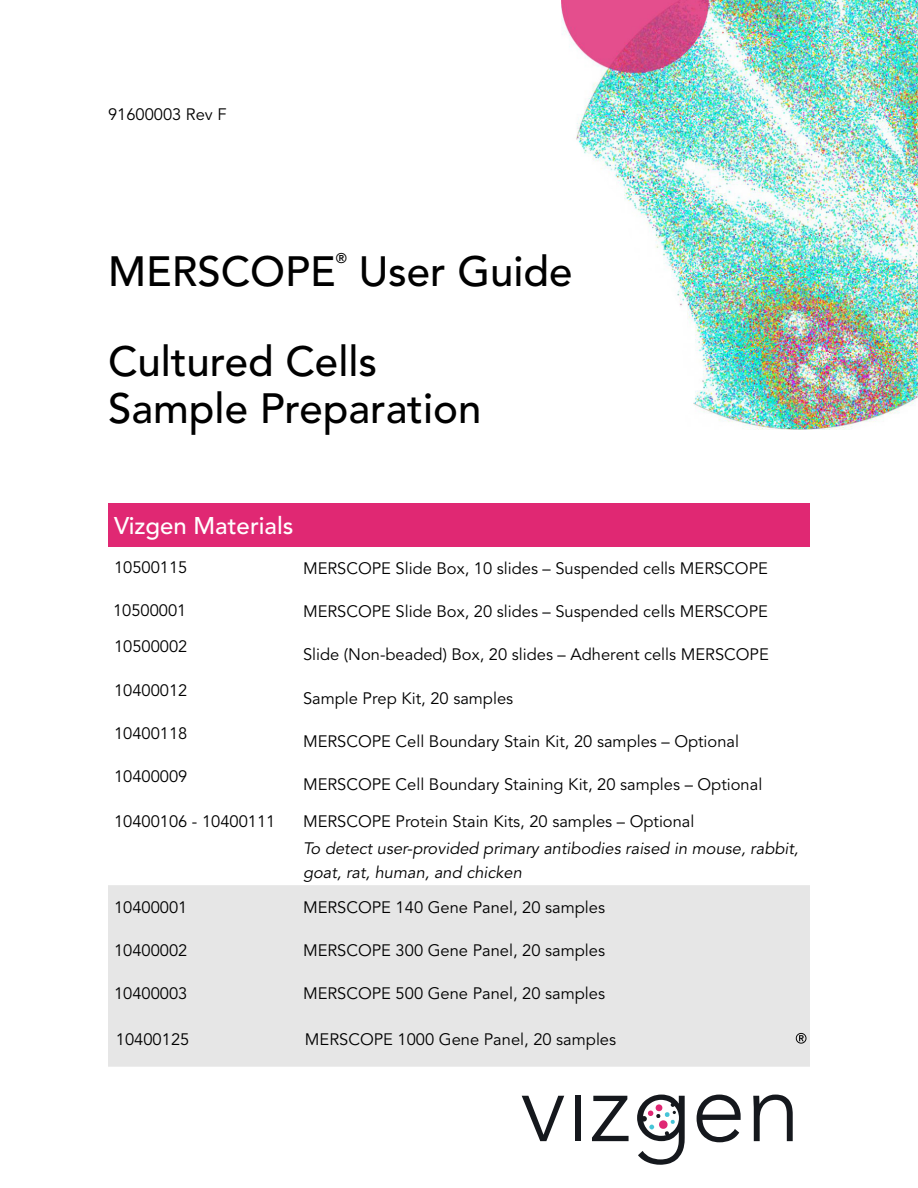
<style>
.page{position:relative;width:918px;height:1188px;background:#fff}
.page>*{position:absolute;margin:0;border:0;box-sizing:border-box;transform-origin:0 0}
.t1{font:500 42px/90px "Avenir LT Pro";color:#000}
.t2{font:500 24px "Avenir LT Pro";color:#fff}
.t3{font:16.5px "Avenir LT Pro";color:#000}
.t4{font:italic 16.5px/24px "Avenir LT Pro";color:#000}
.t5{font:500 13.95px "Avenir LT Pro";color:#000}
</style>
<div class="page">
<img style="left:562px;top:0;width:356px;height:430px">
<div style="left:108px;top:504px;width:702px;height:43px;background:#e02873"></div>
<div style="left:108px;top:885px;width:702px;height:182px;background:#e6e6e6"></div>
<svg style="left:522px;top:1096px;width:42px;height:45px"></svg>
<div style="left:575px;top:1096px;width:5px;height:45px;background:#15181d"></div>
<svg style="left:592px;top:1096px;width:37px;height:45px"></svg>
<svg style="left:697px;top:1095px;width:44px;height:47px"></svg>
<svg style="left:753px;top:1095px;width:40px;height:46px"></svg>
<svg style="left:637px;top:1095px;width:48px;height:70px"></svg>
<svg style="left:796px;top:1033px;width:10px;height:11px"></svg>
<p class="t3" style="left:108px;top:105px;width:120px">91600003 Rev F</p>
<h1 class="t1" style="left:108px;top:227px;width:229px">MERSCOPE</h1>
<p class="t5" style="left:336px;top:250px;width:13px">®</p>
<h1 class="t1" style="left:108px;top:227px;width:466px;text-indent:251px">User Guide<br>Cultured Cells</h1>
<h1 class="t1" style="left:108px;top:364px;width:375px">Sample Preparation</h1>
<h2 class="t2" style="left:114px;top:512px;width:181px">Vizgen Materials</h2>
<p class="t3" style="left:114px;top:557px;width:75px">10500115</p>
<p class="t3" style="left:113px;top:600px;width:75px">10500001</p>
<p class="t3" style="left:114px;top:637px;width:75px">10500002</p>
<p class="t3" style="left:114px;top:680px;width:75px">10400012</p>
<p class="t3" style="left:114px;top:723px;width:75px">10400118</p>
<p class="t3" style="left:114px;top:766px;width:75px">10400009</p>
<p class="t3" style="left:303px;top:558px;width:466px">MERSCOPE Slide Box, 10 slides – Suspended cells MERSCOPE</p>
<p class="t3" style="left:303px;top:602px;width:466px">MERSCOPE Slide Box, 20 slides – Suspended cells MERSCOPE</p>
<p class="t3" style="left:303px;top:645px;width:467px">Slide (Non-beaded) Box, 20 slides – Adherent cells MERSCOPE</p>
<p class="t3" style="left:303px;top:688px;width:212px">Sample Prep Kit, 20 samples</p>
<p class="t3" style="left:303px;top:731px;width:438px">MERSCOPE Cell Boundary Stain Kit, 20 samples – Optional</p>
<p class="t3" style="left:303px;top:775px;width:461px">MERSCOPE Cell Boundary Staining Kit, 20 samples – Optional</p>
<p class="t3" style="left:114px;top:811px;width:163px">10400106 - 10400111</p>
<p class="t3" style="left:303px;top:812px;width:393px">MERSCOPE Protein Stain Kits, 20 samples – Optional</p>
<p class="t4" style="left:303px;top:837px;width:497px">To detect user-provided primary antibodies raised in mouse, rabbit, goat, rat, human, and chicken</p>
<p class="t3" style="left:114px;top:897px;width:75px">10400001</p>
<p class="t3" style="left:303px;top:897px;width:304px">MERSCOPE 140 Gene Panel, 20 samples</p>
<p class="t3" style="left:114px;top:941px;width:75px">10400002</p>
<p class="t3" style="left:303px;top:941px;width:304px">MERSCOPE 300 Gene Panel, 20 samples</p>
<p class="t3" style="left:114px;top:984px;width:75px">10400003</p>
<p class="t3" style="left:303px;top:984px;width:304px">MERSCOPE 500 Gene Panel, 20 samples</p>
<p class="t3" style="left:116px;top:1030px;width:75px">10400125</p>
<p class="t3" style="left:305px;top:1030px;width:313px">MERSCOPE 1000 Gene Panel, 20 samples</p>
</div>
